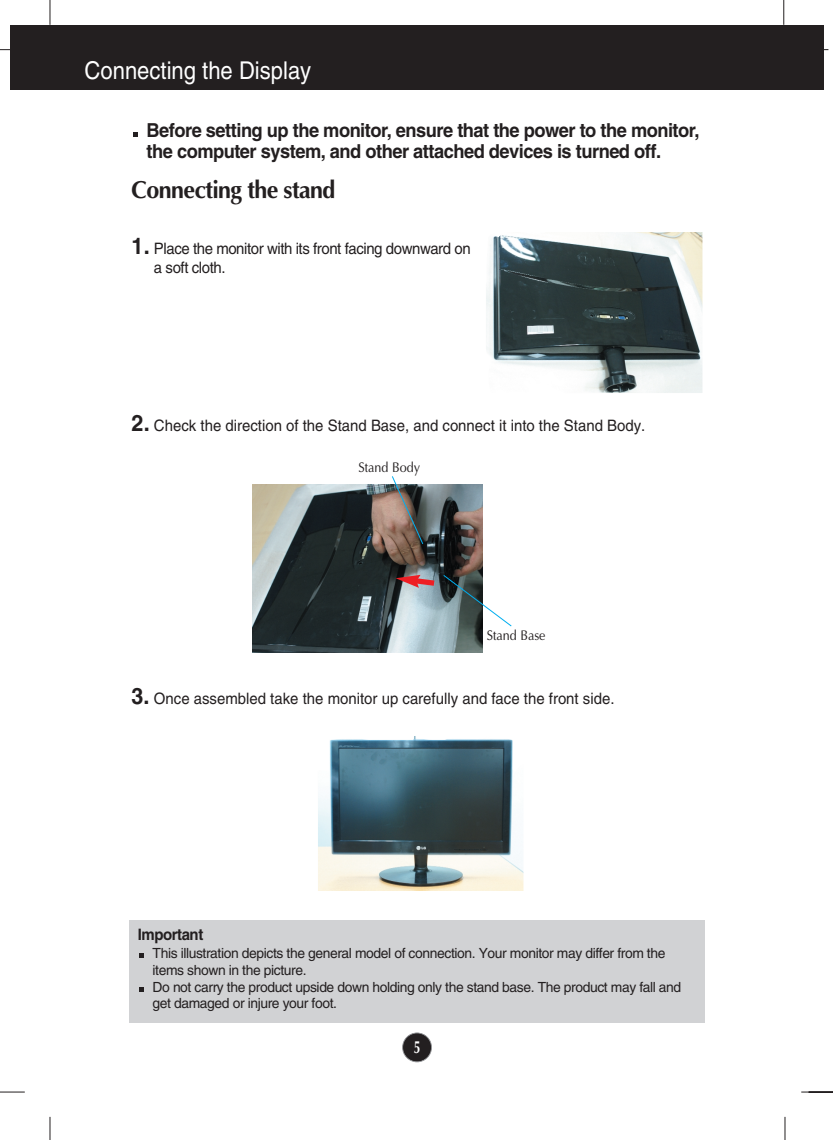
<style>
.page{position:relative;width:833px;height:1140px;background:#fff}
.page>*{position:absolute;margin:0;border:0;box-sizing:border-box;transform-origin:0 0}
.t1{font:24.5px "Helvetica";color:#fff;scale:.9 1}
.t2{font:700 24.5px "Optima";letter-spacing:-.03em;color:#231f20;scale:.95 1}
.t3{font:700 19.25px/21px "Helvetica";letter-spacing:-.03em;color:#231f20;scale:.95 1}
.t4{font:700 17.5px "Optima";color:#fff;scale:.7 1}
.t5{font:15.75px "Helvetica";color:#231f20;scale:.95 1}
.t6{font:15.75px/19.2px "Helvetica";letter-spacing:-.03em;color:#231f20;scale:.95 1}
.t7{font:700 15.75px "Helvetica";letter-spacing:-.03em;color:#231f20;scale:.95 1}
.t8{font:14px/16.8px "Helvetica";letter-spacing:-.03em;color:#231f20}
.t9{font:14px "Optima";color:#231f20;scale:.9 1}
.s1{font-weight:700;font-size:22.75px}
</style>
<div class="page">
<div style="left:10px;top:25px;width:813px;height:64px;background:#231f20"></div>
<div style="left:403px;top:1032px;width:29px;height:29px;background:#231f20;border-radius:50%"></div>
<div style="left:402px;top:1032px;width:30px;height:30px;border:2px solid #939598;border-radius:50%"></div>
<svg style="left:0;top:1091px;width:25px;height:1px"></svg>
<hr style="left:801px;top:1091px;width:32px;height:1px;background:#231f20">
<svg style="left:809px;top:1091px;width:24px;height:1px"></svg>
<svg style="left:785px;top:1116px;width:1px;height:23px"></svg>
<svg style="left:50px;top:1116px;width:1px;height:23px"></svg>
<svg style="left:50px;top:0;width:1px;height:25px"></svg>
<svg style="left:783px;top:0;width:1px;height:25px"></svg>
<svg style="left:133px;top:132px;width:5px;height:5px"></svg>
<img style="left:486px;top:232px;width:217px;height:161px">
<img style="left:253px;top:485px;width:229px;height:167px">
<svg style="left:391px;top:476px;width:33px;height:69px;background:#7c736d"></svg>
<img style="left:318px;top:736px;width:206px;height:154px">
<div style="left:129px;top:919px;width:575px;height:103px;background:#d1d2d4"></div>
<svg style="left:139px;top:987px;width:5px;height:4px"></svg>
<svg style="left:139px;top:953px;width:5px;height:4px"></svg>
<svg style="left:396px;top:574px;width:116px;height:53px"></svg>
<h1 class="t1" style="left:85px;top:61px;width:253px">Connecting the Display</h1>
<h2 class="t3" style="left:147px;top:121px;width:584px">Before setting up the monitor, ensure that the power to the monitor, the computer system, and other attached devices is turned off.</h2>
<h1 class="t2" style="left:132px;top:179px;width:216px">Connecting the stand</h1>
<p class="t6" style="left:154px;top:240px;width:335px;text-indent:-22px"><span class="s1">1.</span> Place the monitor with its front facing downward on a soft cloth.</p>
<p class="t5" style="left:132px;top:419px;width:542px"><span class="s1">2.</span> Check the direction of the Stand Base, and connect it into the Stand Body.</p>
<p class="t9" style="left:358px;top:461px;width:70px">Stand Body</p>
<p class="t9" style="left:487px;top:629px;width:67px">Stand Base</p>
<p class="t5" style="left:132px;top:693px;width:510px"><span class="s1">3.</span> Once assembled take the monitor up carefully and face the front side.</p>
<p class="t7" style="left:138px;top:928px;width:71px">Important</p>
<p class="t8" style="left:153px;top:945px;width:530px">This illustration depicts the general model of connection. Your monitor may differ from the items shown in the picture.<br>Do not carry the product upside down holding only the stand base. The product may fall and get damaged or injure your foot.</p>
<p class="t4" style="left:414px;top:1039px;width:11px">5</p>
</div>
